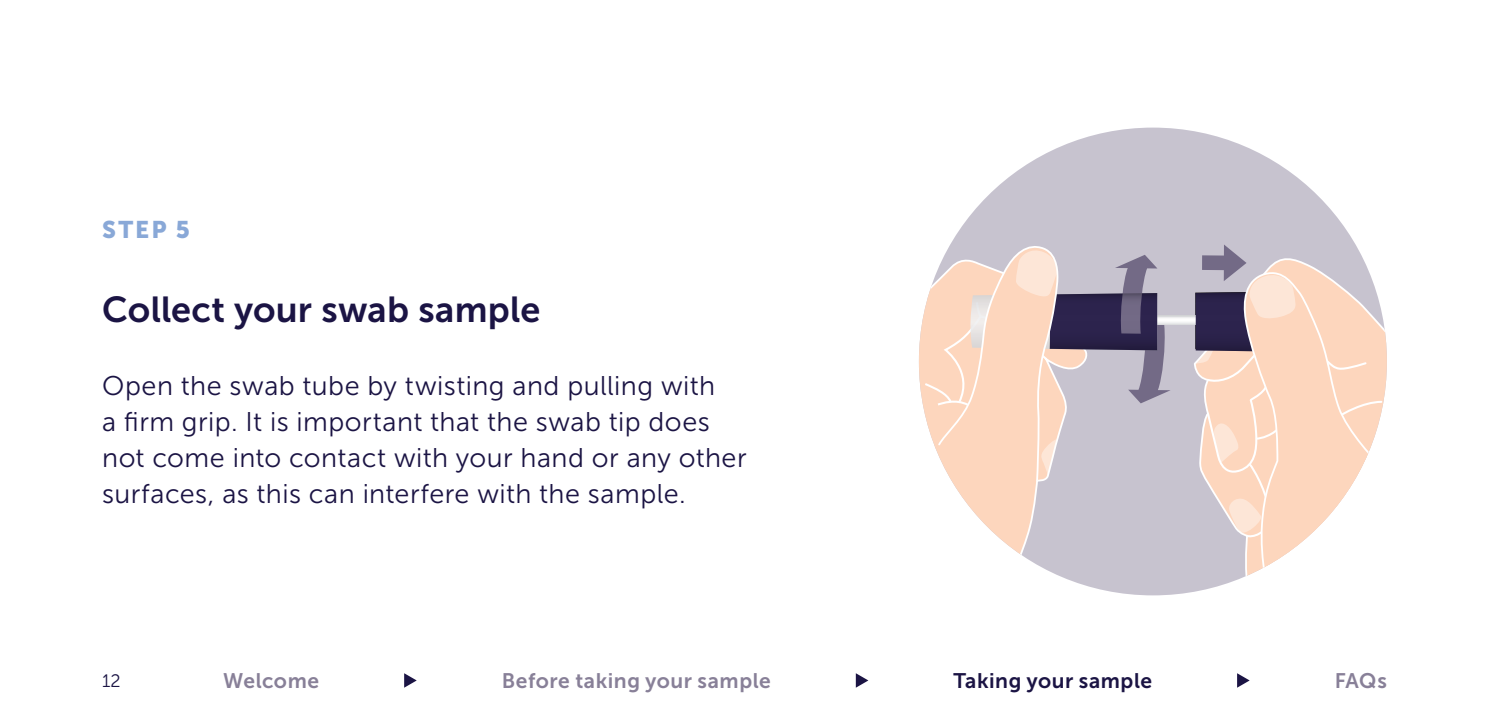
<style>
.page{position:relative;width:1489px;height:723px;background:#fff}
.page>*{position:absolute;margin:0;border:0;box-sizing:border-box;transform-origin:0 0}
.t1{font:36px "Museo Sans 700";letter-spacing:.005em;color:#1b1444}
.Body_Copy{font:27px/36px "Museo Sans 300";letter-spacing:.015em;color:#1b1444}
.Steps{font:24px "Museo Sans 900";color:#89a8d7}
.t2{font:21px "Museo Sans 700";letter-spacing:.025em;color:#888098}
.t3{font:21px "Museo Sans 700";letter-spacing:.025em;color:#1b1444}
.t4{font:18px "Museo Sans 300";color:#1b1444}
</style>
<div class="page">
<svg style="left:953px;top:128px;width:402px;height:467px;fill:#c7c3cf"></svg>
<svg style="left:919px;top:324px;width:171px;height:271px"></svg>
<svg style="left:1192px;top:255px;width:194px;height:340px;fill:#c7c3cf"></svg>
<svg style="left:1170px;top:316px;width:24px;height:9px"></svg>
<svg style="left:1242px;top:268px;width:143px;height:327px"></svg>
<svg style="left:1194px;top:244px;width:189px;height:294px;background:#e7cdc2"></svg>
<svg style="left:922px;top:240px;width:248px;height:242px;background:#d1bebc"></svg>
<svg style="left:404px;top:673px;width:12px;height:15px"></svg>
<svg style="left:855px;top:673px;width:13px;height:15px"></svg>
<svg style="left:1237px;top:673px;width:12px;height:15px"></svg>
<p class="Steps" style="left:102px;top:216px;width:89px">STEP 5</p>
<h2 class="t1" style="left:102px;top:290px;width:440px">Collect your swab sample</h2>
<p class="Body_Copy" style="left:102px;top:367px;width:646px">Open the swab tube by twisting and pulling with<br>a firm grip. It is important that the swab tip does not come into contact with your hand or any other surfaces, as this can interfere with the sample.</p>
<p class="t4" style="left:102px;top:671px;width:20px">12</p>
<p class="t2" style="left:223px;top:669px;width:97px">Welcome</p>
<p class="t2" style="left:501px;top:669px;width:270px">Before taking your sample</p>
<p class="t3" style="left:953px;top:669px;width:200px">Taking your sample</p>
<p class="t2" style="left:1334px;top:669px;width:54px">FAQs</p>
</div>
